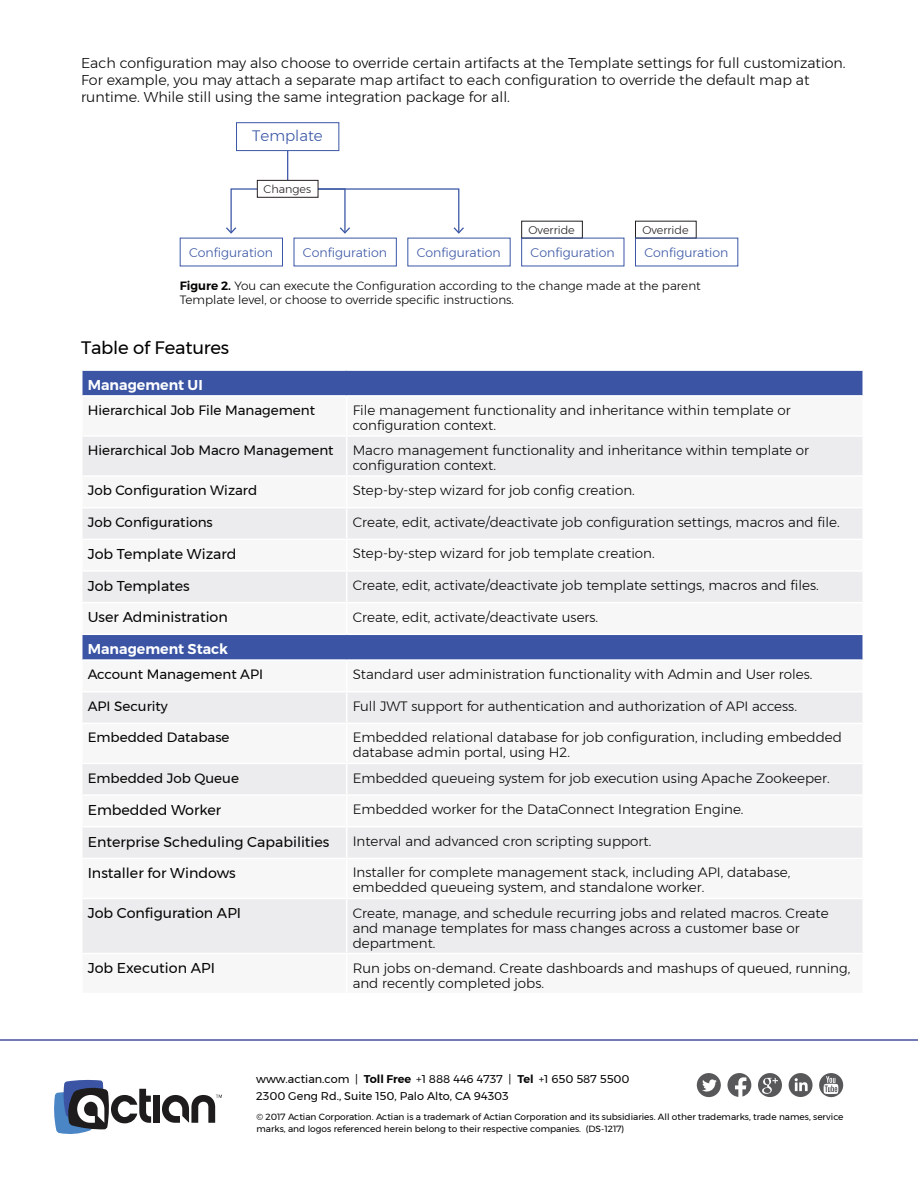
<style>
.page{position:relative;width:918px;height:1188px;background:#fff}
.page>*{position:absolute;margin:0;border:0;box-sizing:border-box;transform-origin:0 0}
.t1{font:18px "Montserrat";letter-spacing:-.01em;color:#000}
.t2{font:300 15.15px "Montserrat";color:#3a56a5}
.t3{font:300 14.25px/17.1px "Montserrat";color:#040503}
.t4{font:14.25px "Montserrat";color:#040503}
.t5{font:600 14.25px "Montserrat";color:#fff}
.t6{font:300 13.5px/15px "Montserrat";color:#040503}
.t7{font:13.5px "Montserrat";color:#040503}
.t8{font:300 12.6px "Montserrat";color:#3a56a5}
.t9{font:300 12px/14.4px "Montserrat";color:#040503}
.t10{font:11.25px/16.5px "Montserrat";color:#040503}
.t11{font:300 11.1px "Montserrat";color:#231f20}
.t12{font:9px/12px "Montserrat";color:#040503}
.s1{font-weight:600}
</style>
<div class="page">
<div style="left:153px;top:1096px;width:7px;height:27px;background:#1e1c1d"></div>
<svg style="left:54px;top:1080px;width:97px;height:54px"></svg>
<svg style="left:162px;top:1095px;width:60px;height:28px"></svg>
<svg style="left:819px;top:1073px;width:24px;height:24px"></svg>
<svg style="left:697px;top:1073px;width:24px;height:24px"></svg>
<svg style="left:727px;top:1073px;width:24px;height:24px"></svg>
<svg style="left:758px;top:1073px;width:24px;height:24px"></svg>
<svg style="left:789px;top:1073px;width:24px;height:24px"></svg>
<hr style="left:0;top:1039px;width:918px;height:2px;background:#454fa1">
<div style="left:82px;top:371px;width:780px;height:24px;background:#3b55a4"></div>
<div style="left:83px;top:437px;width:779px;height:38px;background:#ececee"></div>
<div style="left:83px;top:508px;width:779px;height:31px;background:#ececee"></div>
<svg style="left:82px;top:572px;width:780px;height:286px"></svg>
<div style="left:83px;top:899px;width:779px;height:54px;background:#ececee"></div>
<hr style="left:346px;top:437px;width:1px;height:38px;background:#fff">
<hr style="left:346px;top:508px;width:1px;height:31px;background:#fff">
<hr style="left:346px;top:572px;width:1px;height:30px;background:#fff">
<hr style="left:81px;top:602px;width:266px;height:1px;background:#fff">
<hr style="left:347px;top:602px;width:517px;height:1px;background:#fff">
<hr style="left:346px;top:603px;width:1px;height:31px;background:#fff">
<hr style="left:81px;top:634px;width:266px;height:1px;background:#fff">
<hr style="left:347px;top:634px;width:517px;height:1px;background:#fff">
<hr style="left:81px;top:659px;width:266px;height:2px;background:#fff">
<hr style="left:347px;top:659px;width:517px;height:2px;background:#fff">
<hr style="left:346px;top:661px;width:1px;height:30px;background:#fff">
<hr style="left:81px;top:691px;width:266px;height:1px;background:#fff">
<hr style="left:347px;top:691px;width:517px;height:1px;background:#fff">
<hr style="left:346px;top:692px;width:1px;height:31px;background:#fff">
<hr style="left:81px;top:723px;width:266px;height:1px;background:#fff">
<hr style="left:347px;top:723px;width:517px;height:1px;background:#fff">
<hr style="left:346px;top:724px;width:1px;height:39px;background:#fff">
<hr style="left:81px;top:763px;width:266px;height:1px;background:#fff">
<hr style="left:347px;top:763px;width:517px;height:1px;background:#fff">
<hr style="left:346px;top:764px;width:1px;height:30px;background:#fff">
<hr style="left:81px;top:794px;width:266px;height:2px;background:#fff">
<hr style="left:347px;top:794px;width:517px;height:2px;background:#fff">
<hr style="left:346px;top:796px;width:1px;height:30px;background:#fff">
<hr style="left:81px;top:826px;width:266px;height:2px;background:#fff">
<hr style="left:347px;top:826px;width:517px;height:2px;background:#fff">
<hr style="left:346px;top:828px;width:1px;height:30px;background:#fff">
<hr style="left:346px;top:899px;width:1px;height:54px;background:#fff">
<hr style="left:287px;top:146px;width:1px;height:43px;background:#3a56a5">
<div style="left:237px;top:123px;width:102px;height:28px;background:#fff"></div>
<div style="left:236px;top:122px;width:103px;height:29px;border:1px solid #3a56a5"></div>
<svg style="left:226px;top:188px;width:238px;height:46px"></svg>
<div style="left:257px;top:180px;width:61px;height:17px;background:#fff"></div>
<div style="left:257px;top:180px;width:62px;height:18px;border:1px solid #231f20"></div>
<div style="left:521px;top:238px;width:103px;height:28px;border:1px solid #3a56a5"></div>
<div style="left:635px;top:238px;width:103px;height:28px;border:1px solid #3a56a5"></div>
<p class="t3" style="left:81px;top:54px;width:766px">Each configuration may also choose to override certain artifacts at the Template settings for full customization.<br>For example, you may attach a separate map artifact to each configuration to override the default map at runtime. While still using the same integration package for all.</p>
<p class="t2" style="left:252px;top:125px;width:72px">Template</p>
<p class="t11" style="left:264px;top:181px;width:49px">Changes</p>
<p class="t8" style="left:189px;top:243px;width:85px">Configuration</p>
<p class="t8" style="left:303px;top:243px;width:85px">Configuration</p>
<p class="t11" style="left:529px;top:221px;width:48px">Override</p>
<p class="t11" style="left:642px;top:221px;width:48px">Override</p>
<p class="t8" style="left:417px;top:243px;width:85px">Configuration</p>
<p class="t8" style="left:531px;top:243px;width:85px">Configuration</p>
<p class="t8" style="left:644px;top:243px;width:85px">Configuration</p>
<p class="t9" style="left:180px;top:278px;width:523px"><span class="s1">Figure 2.</span> You can execute the Configuration according to the change made at the parent<br>Template level, or choose to override specific instructions.</p>
<h1 class="t1" style="left:81px;top:334px;width:150px">Table of Features</h1>
<p class="t5" style="left:88px;top:374px;width:117px">Management UI</p>
<p class="t7" style="left:88px;top:400px;width:229px">Hierarchical Job File Management</p>
<p class="t6" style="left:353px;top:402px;width:439px">File management functionality and inheritance within template or configuration context.</p>
<p class="t7" style="left:88px;top:440px;width:247px">Hierarchical Job Macro Management</p>
<p class="t6" style="left:353px;top:443px;width:458px">Macro management functionality and inheritance within template or configuration context.</p>
<p class="t7" style="left:88px;top:480px;width:171px">Job Configuration Wizard</p>
<p class="t6" style="left:353px;top:483px;width:284px">Step-by-step wizard for job config creation.</p>
<p class="t7" style="left:88px;top:512px;width:127px">Job Configurations</p>
<p class="t6" style="left:353px;top:514px;width:489px">Create, edit, activate/deactivate job configuration settings, macros and file.</p>
<p class="t4" style="left:88px;top:543px;width:150px">Job Template Wizard</p>
<p class="t6" style="left:353px;top:546px;width:304px">Step-by-step wizard for job template creation.</p>
<p class="t4" style="left:88px;top:575px;width:104px">Job Templates</p>
<p class="t6" style="left:353px;top:578px;width:468px">Create, edit, activate/deactivate job template settings, macros and files.</p>
<p class="t4" style="left:88px;top:606px;width:142px">User Administration</p>
<p class="t6" style="left:353px;top:609px;width:247px">Create, edit, activate/deactivate users.</p>
<p class="t5" style="left:88px;top:638px;width:142px">Management Stack</p>
<p class="t7" style="left:88px;top:664px;width:177px">Account Management API</p>
<p class="t6" style="left:353px;top:667px;width:461px">Standard user administration functionality with Admin and User roles.</p>
<p class="t7" style="left:88px;top:696px;width:82px">API Security</p>
<p class="t6" style="left:353px;top:698px;width:446px">Full JWT support for authentication and authorization of API access.</p>
<p class="t7" style="left:88px;top:727px;width:143px">Embedded Database</p>
<p class="t6" style="left:353px;top:730px;width:491px">Embedded relational database for job configuration, including embedded database admin portal, using H2.</p>
<p class="t7" style="left:88px;top:767px;width:153px">Embedded Job Queue</p>
<p class="t6" style="left:353px;top:770px;width:478px">Embedded queueing system for job execution using Apache Zookeeper.</p>
<p class="t4" style="left:88px;top:799px;width:135px">Embedded Worker</p>
<p class="t6" style="left:353px;top:802px;width:392px">Embedded worker for the DataConnect Integration Engine.</p>
<p class="t4" style="left:88px;top:831px;width:243px">Enterprise Scheduling Capabilities</p>
<p class="t6" style="left:353px;top:833px;width:300px">Interval and advanced cron scripting support.</p>
<p class="t4" style="left:88px;top:862px;width:149px">Installer for Windows</p>
<p class="t6" style="left:353px;top:865px;width:439px">Installer for complete management stack, including API, database, embedded queueing system, and standalone worker.</p>
<p class="t4" style="left:88px;top:902px;width:155px">Job Configuration API</p>
<p class="t6" style="left:353px;top:905px;width:478px">Create, manage, and schedule recurring jobs and related macros. Create and manage templates for mass changes across a customer base or department.</p>
<p class="t4" style="left:88px;top:957px;width:129px">Job Execution API</p>
<p class="t6" style="left:353px;top:960px;width:499px">Run jobs on-demand. Create dashboards and mashups of queued, running, and recently completed jobs.</p>
<p class="t10" style="left:256px;top:1071px;width:375px">www.actian.com | <span class="s1">Toll Free</span> +1 888 446 4737 | <span class="s1">Tel</span> +1 650 587 5500<br>2300 Geng Rd., Suite 150, Palo Alto, CA 94303</p>
<p class="t12" style="left:256px;top:1111px;width:589px">© 2017 Actian Corporation. Actian is a trademark of Actian Corporation and its subsidiaries. All other trademarks, trade names, service marks, and logos referenced herein belong to their respective companies. (DS-1217)</p>
</div>
